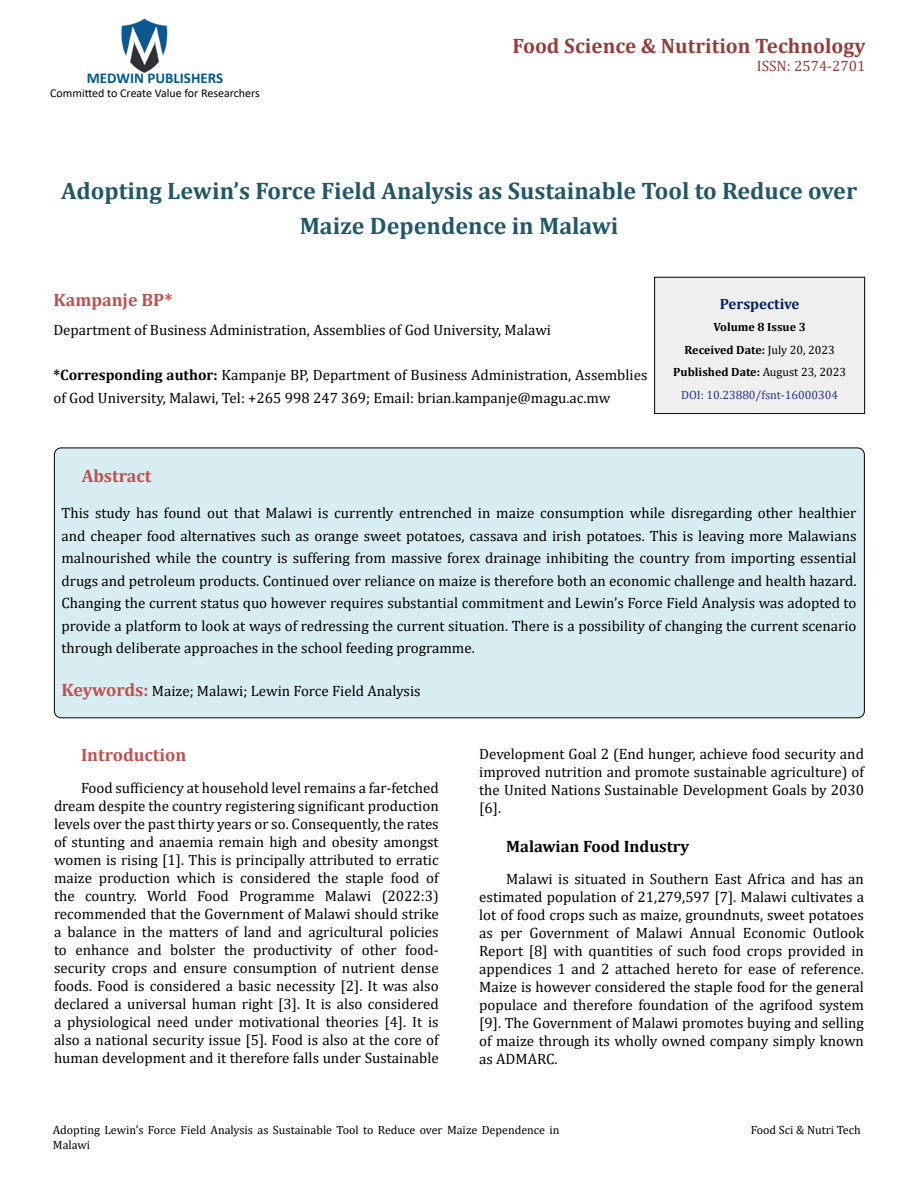
<style>
.page{position:relative;width:918px;height:1188px;background:#fff}
.page>*{position:absolute;margin:0;border:0;box-sizing:border-box;transform-origin:0 0}
.t1{font:700 24px/34.5px "Cambria";color:#215868;text-align:center}
.t2{font:700 21px "Cambria";color:#953f3c}
.t3{font:700 18px "Cambria";color:#c0504d}
.t4{font:700 16.5px "Cambria";color:#000}
.t5{font:15px/18px "Cambria";color:#000;text-align:justify}
.t6{font:700 15px "Calibri";color:#005991}
.t7{font:15px "Cambria";color:#953f3c}
.t8{font:700 15px "Cambria";color:#002060}
.t9{font:12px/14.4px "Cambria";color:#000}
.t10{font:700 12px/22.5px "Cambria";color:#000;text-align:center}
.t11{font:12px "Calibri";color:#000}
.s1{font-weight:700}
.s2{font-weight:400}
.s3{font-weight:400;color:#2e3191}
.s4{font-weight:700;font-size:18px;color:#c0504d}
</style>
<div class="page">
<img style="left:121px;top:18px;width:47px;height:55px">
<div style="left:655px;top:277px;width:210px;height:137px;background:#efefef"></div>
<div style="left:654px;top:277px;width:211px;height:137px;border:1px solid #000"></div>
<div style="left:54px;top:448px;width:810px;height:270px;background:#d8edf2;border-radius:7px"></div>
<p class="t6" style="left:87px;top:67px;width:138px">MEDWIN PUBLISHERS</p>
<p class="t11" style="left:50px;top:85px;width:211px">Committed to Create Value for Researchers</p>
<h2 class="t2" style="left:513px;top:31px;width:354px">Food Science &amp; Nutrition Technology</h2>
<p class="t7" style="left:757px;top:57px;width:110px">ISSN: 2574-2701</p>
<h1 class="t1" style="left:61px;top:173px;width:798px">Adopting Lewin’s Force Field Analysis as Sustainable Tool to Reduce over<br>Maize Dependence in Malawi</h1>
<p class="t3" style="left:53px;top:287px;width:121px">Kampanje BP*</p>
<p class="t5" style="left:53px;top:321px;width:499px">Department of Business Administration, Assemblies of God University, Malawi</p>
<p class="t5" style="left:53px;top:364px;width:596px;line-height:22.5px"><span class="s1">*Corresponding author:</span> Kampanje BP, Department of Business Administration, Assemblies of God University, Malawi, Tel: +265 998 247 369; Email: brian.kampanje@magu.ac.mw</p>
<p class="t8" style="left:720px;top:293px;width:81px">Perspective</p>
<p class="t10" style="left:673px;top:316px;width:174px">Volume 8 Issue 3<br>Received Date: <span class="s2">July 20, 2023<br></span>Published Date: <span class="s2">August 23, 2023<br></span><span class="s3">DOI: 10.23880/fsnt-16000304</span></p>
<p class="t3" style="left:82px;top:464px;width:71px">Abstract</p>
<p class="t5" style="left:62px;top:502px;width:797px;line-height:22.5px">This study has found out that Malawi is currently entrenched in maize consumption while disregarding other healthier and cheaper food alternatives such as orange sweet potatoes, cassava and irish potatoes. This is leaving more Malawians malnourished while the country is suffering from massive forex drainage inhibiting the country from importing essential drugs and petroleum products. Continued over reliance on maize is therefore both an economic challenge and health hazard.<br>Changing the current status quo however requires substantial commitment and Lewin’s Force Field Analysis was adopted to provide a platform to look at ways of redressing the current situation. There is a possibility of changing the current scenario through deliberate approaches in the school feeding programme.</p>
<p class="t5" style="left:62px;top:682px;width:361px"><span class="s4">Keywords:</span> Maize; Malawi; Lewin Force Field Analysis</p>
<p class="t3" style="left:81px;top:743px;width:107px">Introduction</p>
<p class="t5" style="left:54px;top:779px;width:386px;text-indent:27px">Food sufficiency at household level remains a far-fetched dream despite the country registering significant production levels over the past thirty years or so. Consequently, the rates of stunting and anaemia remain high and obesity amongst women is rising [1]. This is principally attributed to erratic maize production which is considered the staple food of the country. World Food Programme Malawi (2022:3) recommended that the Government of Malawi should strike a balance in the matters of land and agricultural policies to enhance and bolster the productivity of other food&shy;security crops and ensure consumption of nutrient dense foods. Food is considered a basic necessity [2]. It was also declared a universal human right [3]. It is also considered a physiological need under motivational theories [4]. It is also a national security issue [5]. Food is also at the core of human development and it therefore falls under Sustainable</p>
<p class="t5" style="left:479px;top:745px;width:386px">Development Goal 2 (End hunger, achieve food security and improved nutrition and promote sustainable agriculture) of the United Nations Sustainable Development Goals by 2030 [6].</p>
<p class="t4" style="left:506px;top:835px;width:184px">Malawian Food Industry</p>
<p class="t5" style="left:479px;top:869px;width:386px;text-indent:27px">Malawi is situated in Southern East Africa and has an estimated population of 21,279,597 [7]. Malawi cultivates a lot of food crops such as maize, groundnuts, sweet potatoes as per Government of Malawi Annual Economic Outlook Report [8] with quantities of such food crops provided in appendices 1 and 2 attached hereto for ease of reference.<br>Maize is however considered the staple food for the general populace and therefore foundation of the agrifood system [9]. The Government of Malawi promotes buying and selling of maize through its wholly owned company simply known as ADMARC.</p>
<p class="t9" style="left:53px;top:1123px;width:508px">Adopting Lewin’s Force Field Analysis as Sustainable Tool to Reduce over Maize Dependence in<br>Malawi</p>
<p class="t9" style="left:751px;top:1123px;width:111px">Food Sci &amp; Nutri Tech</p>
</div>
